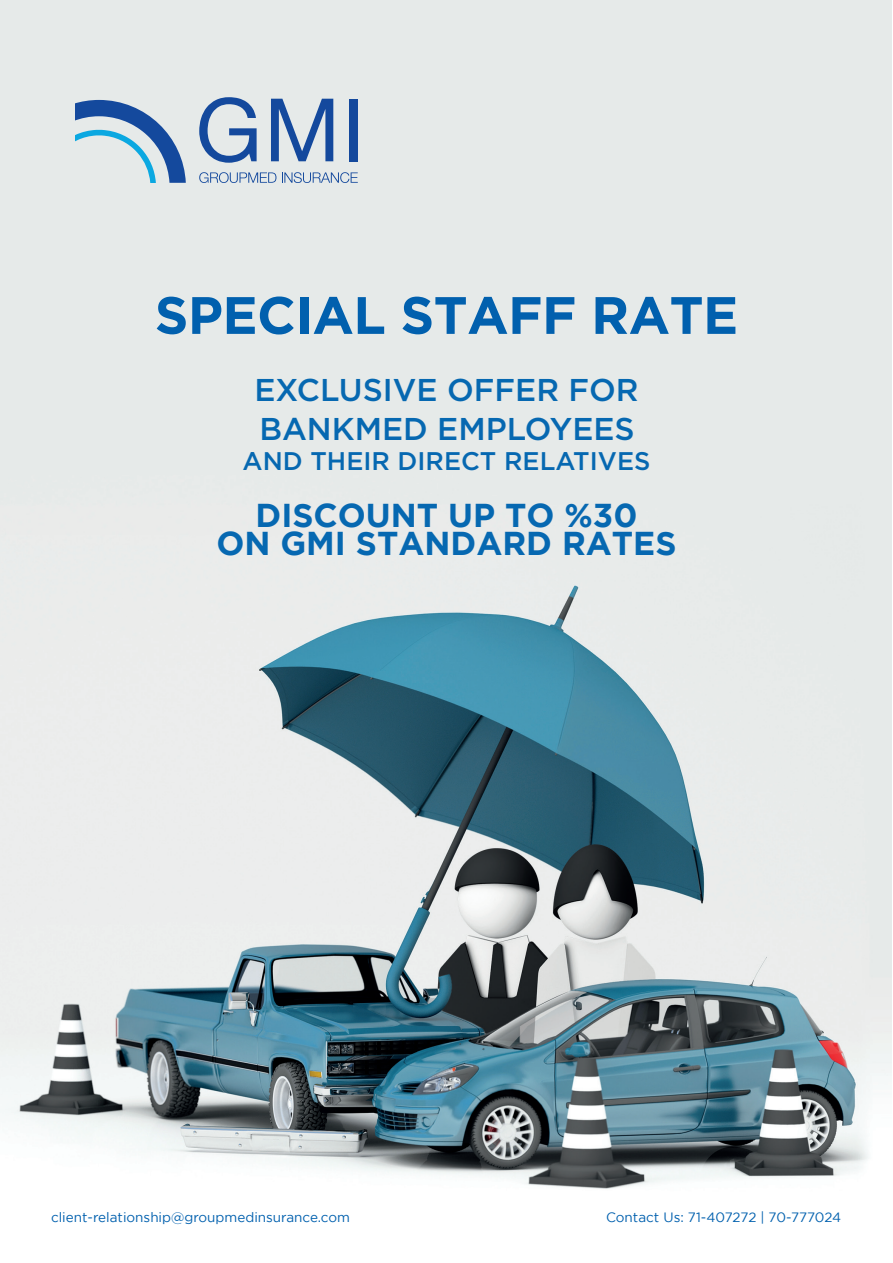
<style>
.page{position:relative;width:893px;height:1263px;background:#fff}
.page>*{position:absolute;margin:0;border:0;box-sizing:border-box;transform-origin:0 0}
.t1{font:700 52.5px "Gotham";letter-spacing:-.01em;color:#0160ae}
.t2{font:700 33px/28.5px "Gotham";color:#0668b1;text-align:center}
.t3{font:500 31.5px/39px "Gotham";color:#0668b1}
.t4{font:500 25.5px "Gotham";color:#0668b1}
.t5{font:13.5px "Gotham";color:#0160ae}
</style>
<div class="page">
<img style="left:0;top:0;width:891px;height:1189px">
<svg style="left:199px;top:97px;width:58px;height:66px;background:#96accc"></svg>
<svg style="left:271px;top:99px;width:62px;height:62px;background:#849ec5"></svg>
<div style="left:349px;top:99px;width:9px;height:62px;background:#14499d"></div>
<svg style="left:76px;top:100px;width:110px;height:82px;background:#a1bcd4"></svg>
<svg style="left:199px;top:172px;width:77px;height:11px"></svg>
<svg style="left:282px;top:172px;width:76px;height:11px"></svg>
<p class="t1" style="left:155px;top:285px;width:585px">SPECIAL STAFF RATE</p>
<p class="t3" style="left:254px;top:370px;width:386px">EXCLUSIVE OFFER FOR<br>BANKMED EMPLOYEES</p>
<p class="t4" style="left:243px;top:445px;width:409px">AND THEIR DIRECT RELATIVES</p>
<p class="t2" style="left:216px;top:500px;width:462px">DISCOUNT UP TO %30<br>ON GMI STANDARD RATES</p>
<p class="t5" style="left:51px;top:1209px;width:300px">client-relationship@groupmedinsurance.com</p>
<p class="t5" style="left:606px;top:1209px;width:237px">Contact Us: 71-407272 | 70-777024</p>
</div>
